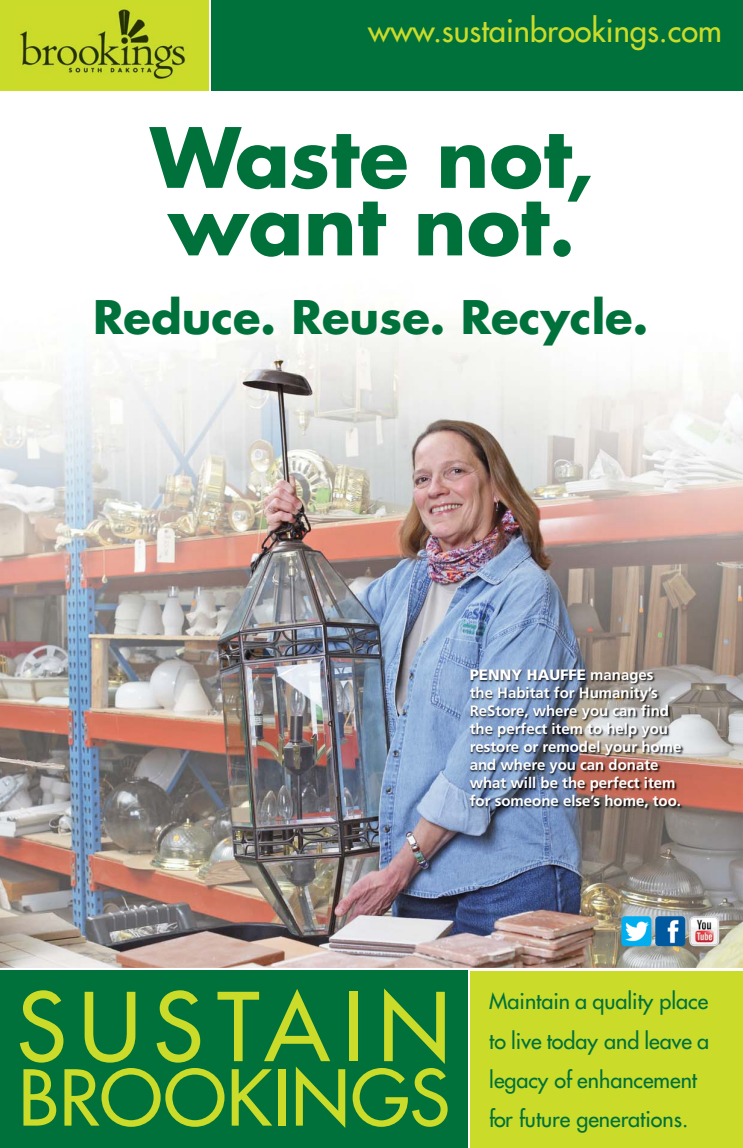
<style>
.page{position:relative;width:743px;height:1148px;background:#fff}
.page>*{position:absolute;margin:0;border:0;box-sizing:border-box;transform-origin:0 0}
.t1{font:92px "Futura";letter-spacing:.14em;color:#cadb2a}
.t2{font:700 80.62px/67.5px "Futura";color:#00713a}
.t3{font:74.88px "Futura";letter-spacing:.005em;color:#cadb2a}
.t4{font:700 45px "Futura";color:#00713a}
.t5{font:31px "Futura";color:#cadb2a}
.t6{font:21.5px/39.4px "Futura";color:#00713a}
.t7{font:700 15px/18px "Frutiger";color:#fff}
.s1{font-size:77.75px}
.s2{font-size:74px}
.s3{font-weight:900}
</style>
<div class="page">
<img style="left:0;top:309px;width:742px;height:658px">
<div style="left:0;top:970px;width:467px;height:178px;background:#00713a"></div>
<div style="left:470px;top:970px;width:272px;height:177px;background:#cadb2a"></div>
<img style="left:461px;top:664px;width:238px;height:210px">
<div style="left:211px;top:0;width:531px;height:90px;background:#00713a"></div>
<div style="left:0;top:0;width:208px;height:90px;background:#cadb2a"></div>
<img style="left:13px;top:7px;width:173px;height:74px">
<img style="left:621px;top:916px;width:30px;height:30px;border-radius:4px">
<img style="left:655px;top:916px;width:30px;height:30px;border-radius:4px">
<svg style="left:689px;top:916px;width:30px;height:30px"></svg>
<h3 class="t5" style="left:368px;top:15px;width:355px">www.sustainbrookings.com</h3>
<h2 class="t2" style="left:150px;top:131px;width:443px">Waste not<span class="s1">, </span>want not<span class="s2">.</span></h2>
<h3 class="t4" style="left:93px;top:297px;width:556px">Reduce. Reuse. Recycle.</h3>
<p class="t7" style="left:469px;top:667px;width:213px"><span class="s3">PENNY HAUFFE</span> manages<br>the Habitat for Humanity’s<br>ReStore, where you can find the perfect item to help you restore or remodel your home and where you can donate what will be the perfect item for someone else’s home, too.</p>
<h1 class="t1" style="left:17px;top:981px;width:435px">SUSTAIN</h1>
<h3 class="t3" style="left:19px;top:1060px;width:432px">BROOKINGS</h3>
<h3 class="t6" style="left:489px;top:983px;width:221px">Maintain a quality place to live today and leave a legacy of enhancement for future generations.</h3>
</div>
